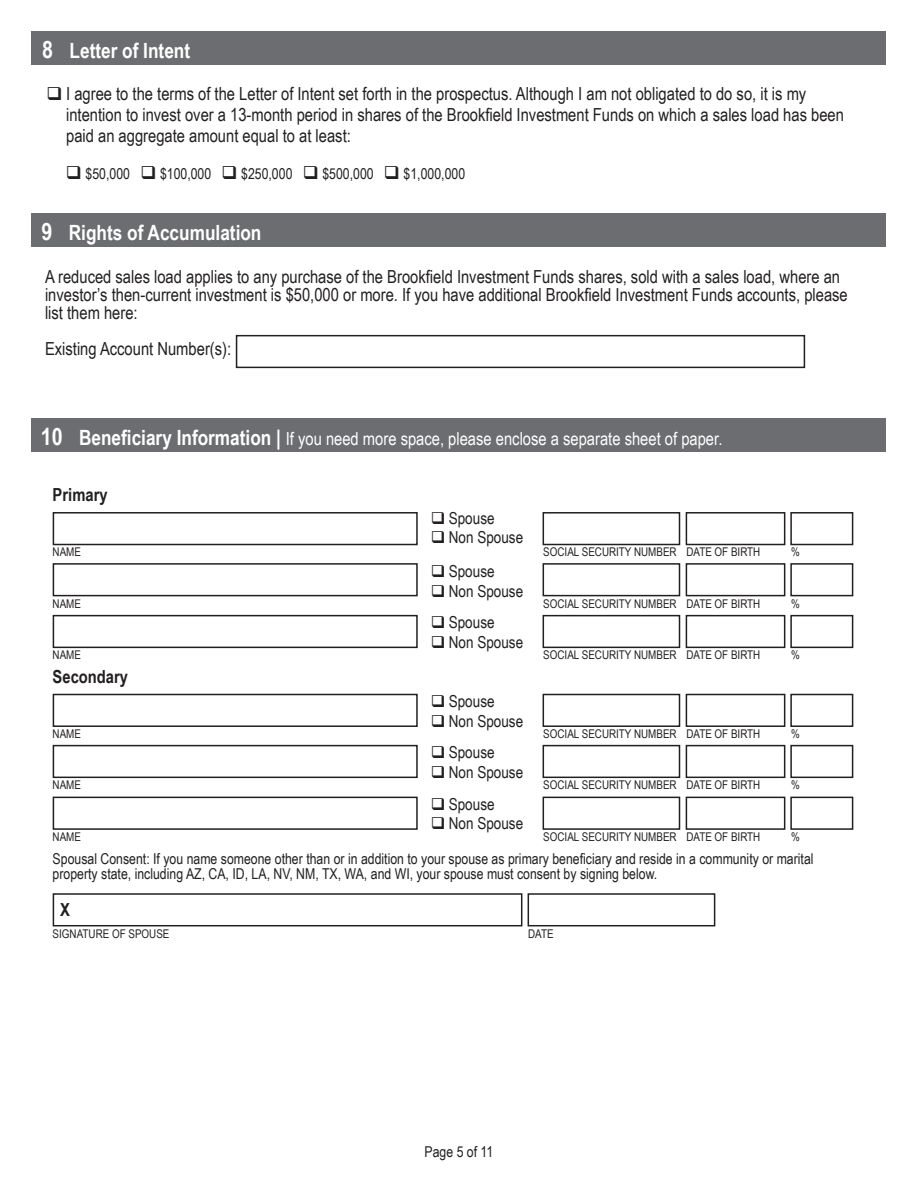
<style>
.page{position:relative;width:918px;height:1188px;background:#fff}
.page>*{position:absolute;margin:0;border:0;box-sizing:border-box;transform-origin:0 0}
.t1{font:700 21px "Arial Narrow";color:#fff}
.t2{font:18px/21px "Arial Narrow";color:#231f20}
.t3{font:18px "Arial Narrow";color:#fff}
.t4{font:700 18px "Arial Narrow";color:#231f20}
.t5{font:16.5px "Arial Narrow";color:#231f20}
.t6{font:15px/15px "Arial Narrow";color:#231f20}
.t7{font:12px "Arial Narrow";color:#231f20}
.s1{font-size:24px}
.s2{font-weight:700;font-size:24px}
.s3{font-weight:700;font-size:21px}
</style>
<div class="page">
<div style="left:236px;top:335px;width:569px;height:33px;border:2px solid #231f20"></div>
<div style="left:53px;top:512px;width:365px;height:33px;border:2px solid #231f20"></div>
<div style="left:53px;top:694px;width:365px;height:33px;border:2px solid #231f20"></div>
<div style="left:53px;top:563px;width:365px;height:33px;border:2px solid #231f20"></div>
<div style="left:53px;top:745px;width:365px;height:33px;border:2px solid #231f20"></div>
<div style="left:53px;top:615px;width:365px;height:33px;border:2px solid #231f20"></div>
<div style="left:53px;top:797px;width:365px;height:33px;border:2px solid #231f20"></div>
<div style="left:53px;top:893px;width:469px;height:33px;border:2px solid #231f20"></div>
<div style="left:528px;top:893px;width:187px;height:33px;border:2px solid #231f20"></div>
<div style="left:686px;top:512px;width:99px;height:33px;border:2px solid #231f20"></div>
<div style="left:686px;top:694px;width:99px;height:33px;border:2px solid #231f20"></div>
<div style="left:686px;top:563px;width:99px;height:33px;border:2px solid #231f20"></div>
<div style="left:686px;top:745px;width:99px;height:33px;border:2px solid #231f20"></div>
<div style="left:686px;top:615px;width:99px;height:33px;border:2px solid #231f20"></div>
<div style="left:686px;top:797px;width:99px;height:33px;border:2px solid #231f20"></div>
<div style="left:790px;top:512px;width:63px;height:33px;border:2px solid #231f20"></div>
<div style="left:790px;top:694px;width:63px;height:33px;border:2px solid #231f20"></div>
<div style="left:790px;top:563px;width:63px;height:33px;border:2px solid #231f20"></div>
<div style="left:790px;top:745px;width:63px;height:33px;border:2px solid #231f20"></div>
<div style="left:790px;top:615px;width:63px;height:33px;border:2px solid #231f20"></div>
<div style="left:790px;top:797px;width:63px;height:33px;border:2px solid #231f20"></div>
<div style="left:543px;top:512px;width:137px;height:33px;border:2px solid #231f20"></div>
<div style="left:543px;top:694px;width:137px;height:33px;border:2px solid #231f20"></div>
<div style="left:543px;top:563px;width:137px;height:33px;border:2px solid #231f20"></div>
<div style="left:543px;top:745px;width:137px;height:33px;border:2px solid #231f20"></div>
<div style="left:543px;top:615px;width:137px;height:33px;border:2px solid #231f20"></div>
<div style="left:543px;top:797px;width:137px;height:33px;border:2px solid #231f20"></div>
<div style="left:32px;top:32px;width:854px;height:33px;background:#6c6d70"></div>
<div style="left:31px;top:213px;width:855px;height:34px;background:#6c6d70"></div>
<div style="left:32px;top:418px;width:854px;height:34px;background:#6c6d70"></div>
<p class="t1" style="left:42px;top:35px;width:149px"><span class="s1">8</span> Letter of Intent</p>
<p class="t2" style="left:66px;top:82px;width:779px;text-indent:-20px">❑ I agree to the terms of the Letter of Intent set forth in the prospectus. Although I am not obligated to do so, it is my intention to invest over a 13-month period in shares of the Brookfield Investment Funds on which a sales load has been paid an aggregate amount equal to at least:</p>
<p class="t6" style="left:66px;top:166px;width:401px">❑ $50,000 ❑ $100,000 ❑ $250,000 ❑ $500,000 ❑ $1,000,000</p>
<p class="t1" style="left:42px;top:216px;width:221px"><span class="s1">9</span> Rights of Accumulation</p>
<p class="t2" style="left:45px;top:267px;width:804px;line-height:18px">A reduced sales load applies to any purchase of the Brookfield Investment Funds shares, sold with a sales load, where an investor’s then-current investment is $50,000 or more. If you have additional Brookfield Investment Funds accounts, please list them here:</p>
<p class="t2" style="left:45px;top:337px;width:188px">Existing Account Number(s):</p>
<p class="t3" style="left:41px;top:425px;width:683px"><span class="s2">10</span> <span class="s3">Beneficiary Information |</span> If you need more space, please enclose a separate sheet of paper.</p>
<p class="t4" style="left:53px;top:481px;width:56px">Primary</p>
<p class="t7" style="left:53px;top:543px;width:30px">NAME</p>
<p class="t5" style="left:431px;top:506px;width:65px">❑ Spouse</p>
<p class="t5" style="left:431px;top:525px;width:94px">❑ Non Spouse</p>
<p class="t7" style="left:543px;top:543px;width:135px">SOCIAL SECURITY NUMBER</p>
<p class="t7" style="left:686px;top:543px;width:76px">DATE OF BIRTH</p>
<p class="t7" style="left:791px;top:543px;width:10px">%</p>
<p class="t7" style="left:53px;top:595px;width:30px">NAME</p>
<p class="t5" style="left:431px;top:559px;width:65px">❑ Spouse</p>
<p class="t5" style="left:431px;top:579px;width:94px">❑ Non Spouse</p>
<p class="t7" style="left:543px;top:595px;width:135px">SOCIAL SECURITY NUMBER</p>
<p class="t7" style="left:686px;top:595px;width:76px">DATE OF BIRTH</p>
<p class="t7" style="left:791px;top:595px;width:10px">%</p>
<p class="t7" style="left:53px;top:646px;width:30px">NAME</p>
<p class="t5" style="left:431px;top:610px;width:65px">❑ Spouse</p>
<p class="t5" style="left:431px;top:630px;width:94px">❑ Non Spouse</p>
<p class="t7" style="left:543px;top:646px;width:135px">SOCIAL SECURITY NUMBER</p>
<p class="t7" style="left:686px;top:646px;width:76px">DATE OF BIRTH</p>
<p class="t7" style="left:791px;top:646px;width:10px">%</p>
<p class="t4" style="left:53px;top:663px;width:77px">Secondary</p>
<p class="t7" style="left:53px;top:725px;width:30px">NAME</p>
<p class="t5" style="left:431px;top:689px;width:65px">❑ Spouse</p>
<p class="t5" style="left:431px;top:709px;width:94px">❑ Non Spouse</p>
<p class="t7" style="left:543px;top:725px;width:135px">SOCIAL SECURITY NUMBER</p>
<p class="t7" style="left:686px;top:725px;width:76px">DATE OF BIRTH</p>
<p class="t7" style="left:791px;top:725px;width:10px">%</p>
<p class="t7" style="left:53px;top:776px;width:30px">NAME</p>
<p class="t5" style="left:431px;top:740px;width:65px">❑ Spouse</p>
<p class="t5" style="left:431px;top:760px;width:94px">❑ Non Spouse</p>
<p class="t7" style="left:543px;top:776px;width:135px">SOCIAL SECURITY NUMBER</p>
<p class="t7" style="left:686px;top:776px;width:76px">DATE OF BIRTH</p>
<p class="t7" style="left:791px;top:776px;width:10px">%</p>
<p class="t7" style="left:53px;top:828px;width:30px">NAME</p>
<p class="t5" style="left:431px;top:792px;width:65px">❑ Spouse</p>
<p class="t5" style="left:431px;top:811px;width:94px">❑ Non Spouse</p>
<p class="t7" style="left:543px;top:828px;width:135px">SOCIAL SECURITY NUMBER</p>
<p class="t7" style="left:686px;top:828px;width:76px">DATE OF BIRTH</p>
<p class="t7" style="left:791px;top:828px;width:10px">%</p>
<p class="t6" style="left:53px;top:851px;width:762px">Spousal Consent: If you name someone other than or in addition to your spouse as primary beneficiary and reside in a community or marital property state, including AZ, CA, ID, LA, NV, NM, TX, WA, and WI, your spouse must consent by signing below.</p>
<p class="t4" style="left:60px;top:896px;width:11px">X</p>
<p class="t7" style="left:53px;top:925px;width:118px">SIGNATURE OF SPOUSE</p>
<p class="t7" style="left:528px;top:925px;width:27px">DATE</p>
<p class="t6" style="left:425px;top:1144px;width:70px">Page 5 of 11</p>
</div>
